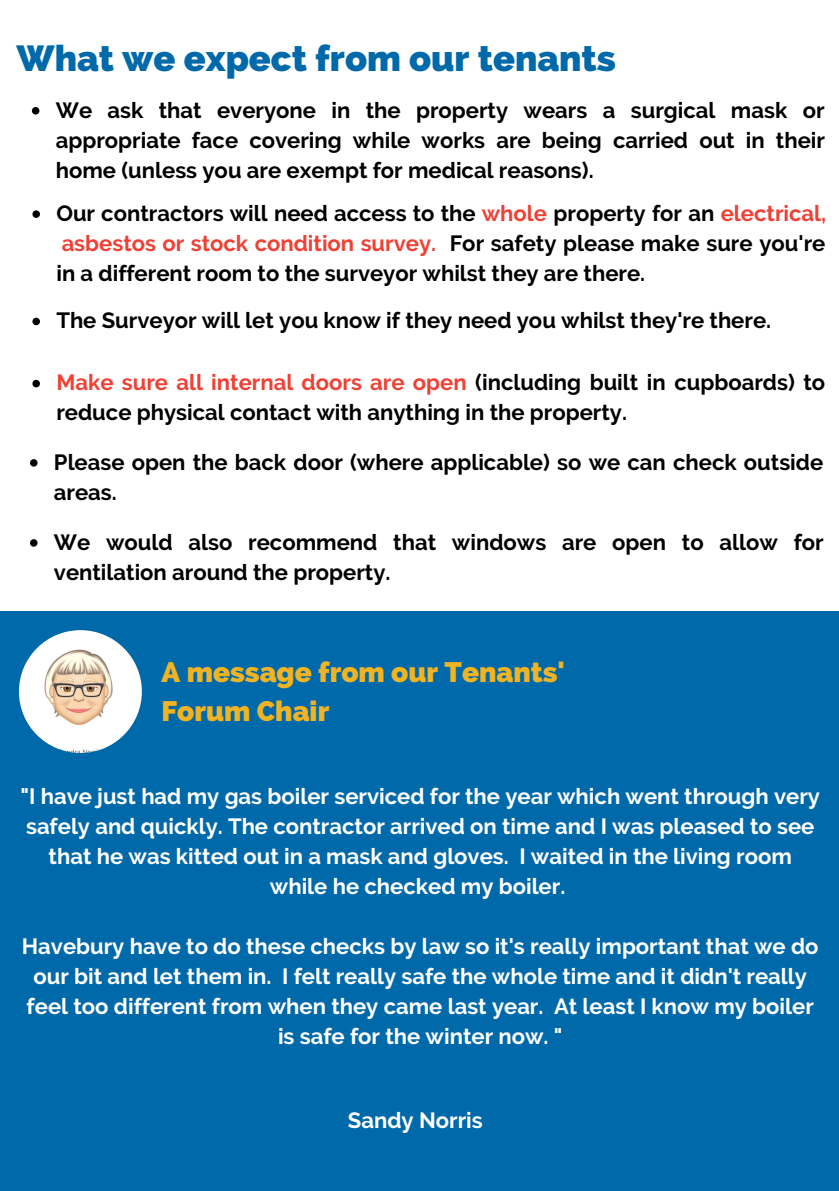
<style>
.page{position:relative;width:839px;height:1191px;background:#fff}
.page>*{position:absolute;margin:0;border:0;box-sizing:border-box;transform-origin:0 0}
.t1{font:800 36px "Raleway";color:#0069aa}
.t2{font:800 28px/39px "Raleway";color:#f0b323}
.t3{font:700 22px/30px "Raleway";color:#000}
.t4{font:700 22px/30px "Raleway";color:#fff;text-align:center}
.s1{color:#ef4135}
</style>
<div class="page">
<div style="left:0;top:0;width:838px;height:1191px;background:#0069aa"></div>
<div style="left:0;top:0;width:838px;height:610px;background:#fff"></div>
<svg style="left:32px;top:210px;width:8px;height:8px"></svg>
<img style="left:19px;top:630px;width:123px;height:123px;border-radius:50%">
<svg style="left:32px;top:318px;width:8px;height:7px"></svg>
<svg style="left:32px;top:380px;width:8px;height:7px"></svg>
<svg style="left:30px;top:459px;width:8px;height:8px"></svg>
<svg style="left:30px;top:539px;width:8px;height:8px"></svg>
<svg style="left:32px;top:107px;width:7px;height:8px"></svg>
<h1 class="t1" style="left:16px;top:37px;width:601px">What we expect from our tenants</h1>
<p class="t3" style="left:56px;top:95px;width:770px;text-align:justify">We ask that everyone in the property wears a surgical mask or appropriate face covering while works are being carried out in their home (unless you are exempt for medical reasons).</p>
<p class="t3" style="left:56px;top:198px;width:771px;text-align:justify">Our contractors will need access to the <span class="s1">whole</span> property for an <span class="s1">electrical, asbestos or stock condition survey.</span> For safety please make sure you're in a different room to the surveyor whilst they are there.</p>
<p class="t3" style="left:56px;top:305px;width:716px">The Surveyor will let you know if they need you whilst they're there.</p>
<p class="t3" style="left:56px;top:368px;width:770px"><span class="s1">Make sure all internal doors are open</span> (including built in cupboards) to reduce physical contact with anything in the property.</p>
<p class="t3" style="left:54px;top:447px;width:770px">Please open the back door (where applicable) so we can check outside areas.</p>
<p class="t3" style="left:54px;top:527px;width:771px">We would also recommend that windows are open to allow for ventilation around the property.</p>
<p class="t2" style="left:162px;top:653px;width:405px">A message from our Tenants'<br>Forum Chair</p>
<p class="t4" style="left:21px;top:781px;width:801px">"I have just had my gas boiler serviced for the year which went through very safely and quickly. The contractor arrived on time and I was pleased to see that he was kitted out in a mask and gloves. I waited in the living room while he checked my boiler.</p>
<p class="t4" style="left:22px;top:931px;width:798px">Havebury have to do these checks by law so it's really important that we do our bit and let them in. I felt really safe the whole time and it didn't really feel too different from when they came last year. At least I know my boiler is safe for the winter now. "</p>
<p class="t4" style="left:348px;top:1106px;width:136px">Sandy Norris</p>
</div>
